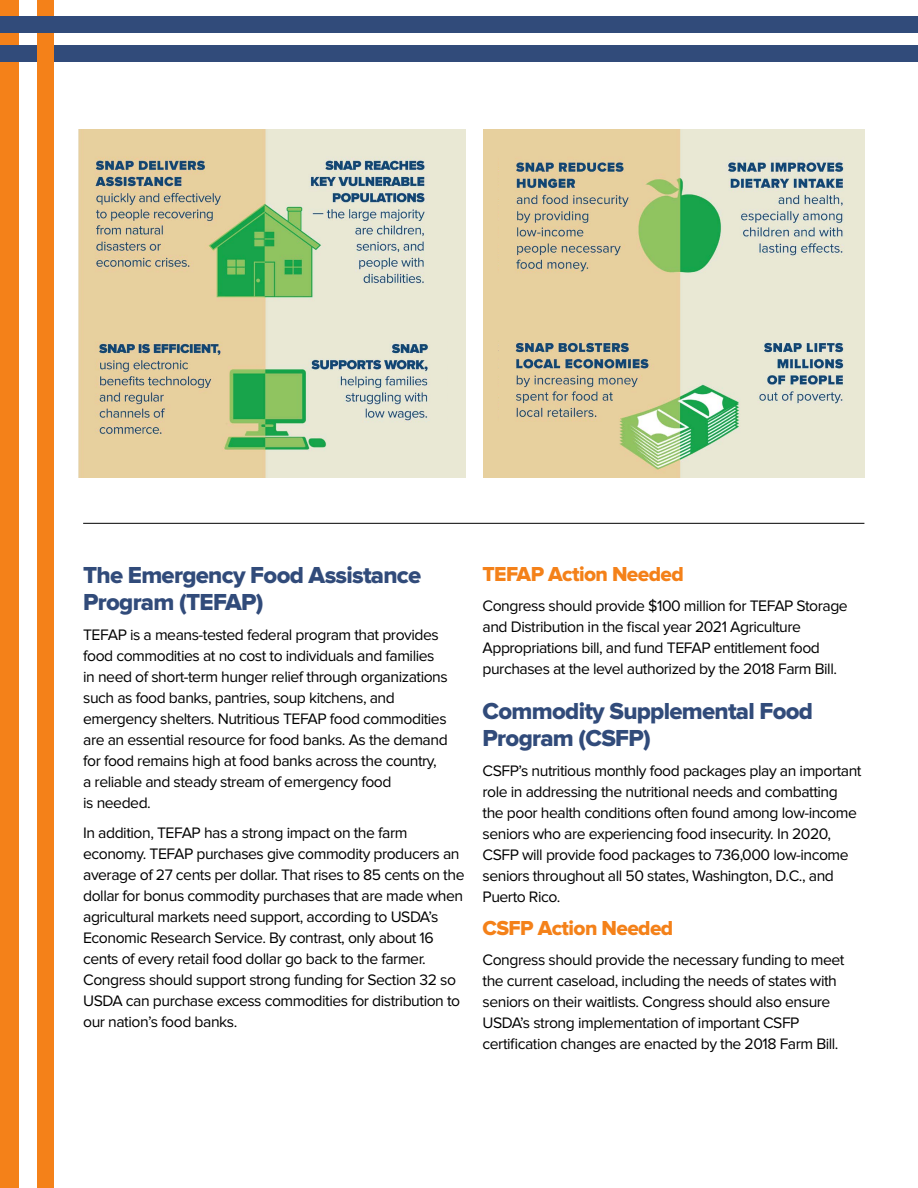
<style>
.page{position:relative;width:918px;height:1188px;background:#fff}
.page>*{position:absolute;margin:0;border:0;box-sizing:border-box;transform-origin:0 0}
.t1{font:24px/27px "Proxima Nova Extrabld";letter-spacing:-.03em;color:#314b7a}
.t2{font:21px "Proxima Nova Extrabld";letter-spacing:-.03em;color:#f48119}
.t3{font:15.75px/21px "Proxima Nova";letter-spacing:-.03em;color:#000}
</style>
<div class="page">
<div style="left:0;top:0;width:18px;height:1188px;background:#f48119"></div>
<div style="left:0;top:46px;width:918px;height:16px;background:#314b7a"></div>
<div style="left:37px;top:0;width:17px;height:1188px;background:#f48119"></div>
<div style="left:0;top:17px;width:918px;height:16px;background:#314b7a"></div>
<img style="left:79px;top:130px;width:367px;height:348px">
<img style="left:500px;top:130px;width:364px;height:172px">
<img style="left:500px;top:302px;width:364px;height:176px">
<hr style="left:83px;top:523px;width:781px;height:1px;background:#000">
<h1 class="t1" style="left:83px;top:563px;width:340px">The Emergency Food Assistance<br>Program (TEFAP)</h1>
<p class="t3" style="left:83px;top:625px;width:366px">TEFAP is a means-tested federal program that provides food commodities at no cost to individuals and families in need of short-term hunger relief through organizations such as food banks, pantries, soup kitchens, and emergency shelters. Nutritious TEFAP food commodities are an essential resource for food banks. As the demand for food remains high at food banks across the country, a reliable and steady stream of emergency food<br>is needed.</p>
<p class="t3" style="left:83px;top:823px;width:383px">In addition, TEFAP has a strong impact on the farm economy. TEFAP purchases give commodity producers an average of 27 cents per dollar. That rises to 85 cents on the dollar for bonus commodity purchases that are made when agricultural markets need support, according to USDA’s Economic Research Service. By contrast, only about 16 cents of every retail food dollar go back to the farmer.<br>Congress should support strong funding for Section 32 so USDA can purchase excess commodities for distribution to our nation’s food banks.</p>
<h2 class="t2" style="left:483px;top:564px;width:203px">TEFAP Action Needed</h2>
<p class="t3" style="left:483px;top:596px;width:367px">Congress should provide $100 million for TEFAP Storage and Distribution in the fiscal year 2021 Agriculture Appropriations bill, and fund TEFAP entitlement food purchases at the level authorized by the 2018 Farm Bill.</p>
<h1 class="t1" style="left:483px;top:698px;width:332px">Commodity Supplemental Food<br>Program (CSFP)</h1>
<p class="t3" style="left:483px;top:761px;width:381px">CSFP’s nutritious monthly food packages play an important role in addressing the nutritional needs and combatting the poor health conditions often found among low-income seniors who are experiencing food insecurity. In 2020, CSFP will provide food packages to 736,000 low-income seniors throughout all 50 states, Washington, D.C., and Puerto Rico.</p>
<h2 class="t2" style="left:483px;top:918px;width:192px">CSFP Action Needed</h2>
<p class="t3" style="left:483px;top:950px;width:364px">Congress should provide the necessary funding to meet the current caseload, including the needs of states with seniors on their waitlists. Congress should also ensure USDA’s strong implementation of important CSFP certification changes are enacted by the 2018 Farm Bill.</p>
</div>
